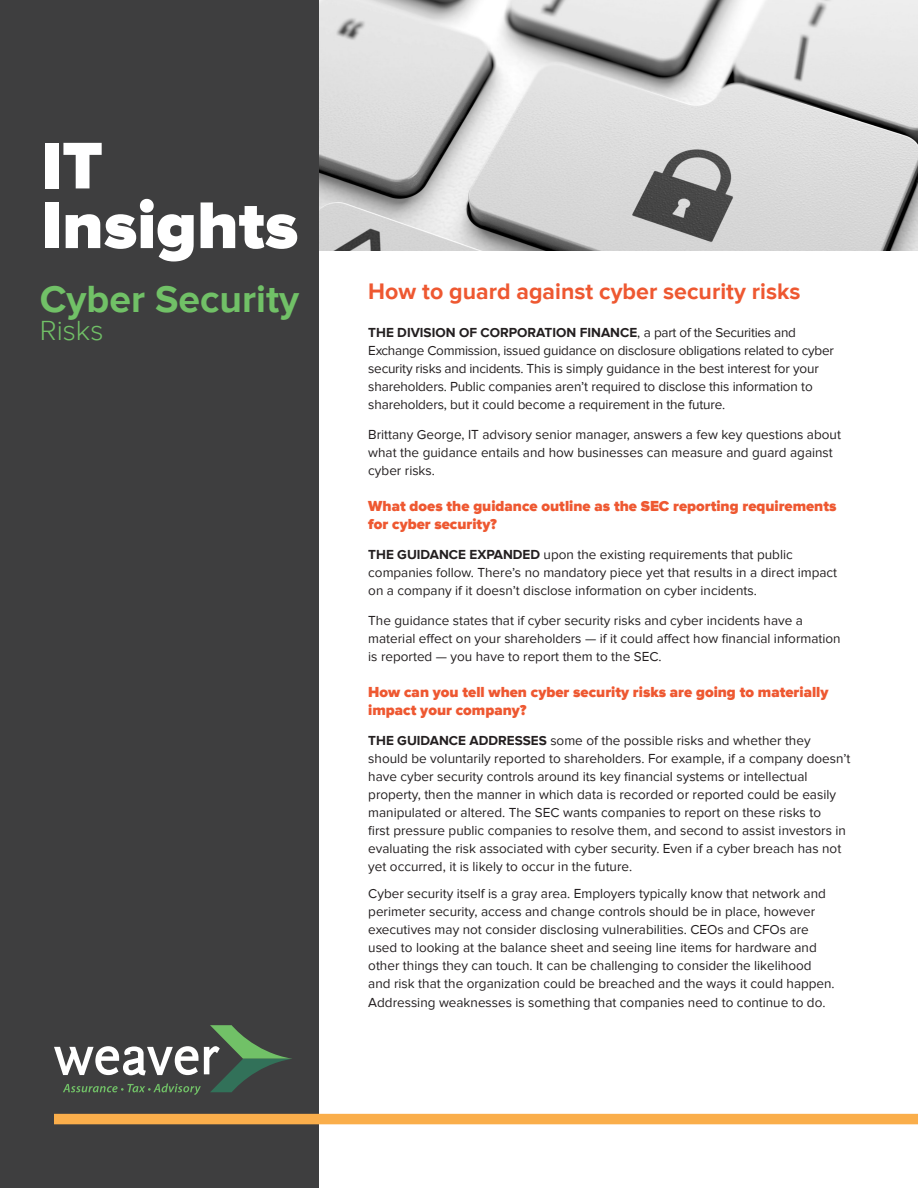
<style>
.page{position:relative;width:918px;height:1188px;background:#fff}
.page>*{position:absolute;margin:0;border:0;box-sizing:border-box;transform-origin:0 0}
.t1{font:900 68.4px/59.7px "Proxima Nova";color:#fff}
.t2{font:700 39px "Proxima Nova";color:#71c167}
.t3{font:300 28.5px "Proxima Nova";color:#71c167}
.t4{font:700 23.1px "Proxima Nova";color:#ee5831}
.Weaver_Header{font:900 15px/18px "Proxima Nova";color:#ee5831}
.Weaver_Body_Copy{font:13.5px/18px "Proxima Nova";color:#231f20}
.s1{font-weight:700}
</style>
<div class="page">
<img style="left:319px;top:0;width:599px;height:251px">
<div style="left:0;top:0;width:319px;height:1188px;background:#3e3e3f"></div>
<div style="left:54px;top:1114px;width:864px;height:10px;background:#faae4b"></div>
<svg style="left:54px;top:1025px;width:238px;height:69px"></svg>
<p class="t1" style="left:41px;top:138px;width:259px">IT<br>Insights</p>
<p class="t2" style="left:40px;top:276px;width:261px">Cyber Security</p>
<p class="t3" style="left:40px;top:314px;width:65px">Risks</p>
<p class="t4" style="left:368px;top:278px;width:434px">How to guard against cyber security risks</p>
<p class="Weaver_Body_Copy" style="left:368px;top:324px;width:467px"><span class="s1">THE DIVISION OF CORPORATION FINANCE</span>, a part of the Securities and Exchange Commission, issued guidance on disclosure obligations related to cyber security risks and incidents. This is simply guidance in the best interest for your shareholders. Public companies aren’t required to disclose this information to shareholders, but it could become a requirement in the future.</p>
<p class="Weaver_Body_Copy" style="left:368px;top:426px;width:474px">Brittany George, IT advisory senior manager, answers a few key questions about what the guidance entails and how businesses can measure and guard against cyber risks.</p>
<p class="Weaver_Header" style="left:368px;top:497px;width:470px">What does the guidance outline as the SEC reporting requirements for cyber security?</p>
<p class="Weaver_Body_Copy" style="left:368px;top:546px;width:470px"><span class="s1">THE GUIDANCE EXPANDED</span> upon the existing requirements that public companies follow. There’s no mandatory piece yet that results in a direct impact on a company if it doesn’t disclose information on cyber incidents.</p>
<p class="Weaver_Body_Copy" style="left:368px;top:612px;width:474px">The guidance states that if cyber security risks and cyber incidents have a material effect on your shareholders — if it could affect how financial information is reported — you have to report them to the SEC.</p>
<p class="Weaver_Header" style="left:368px;top:683px;width:462px">How can you tell when cyber security risks are going to materially impact your company?</p>
<p class="Weaver_Body_Copy" style="left:368px;top:732px;width:484px"><span class="s1">THE GUIDANCE ADDRESSES</span> some of the possible risks and whether they should be voluntarily reported to shareholders. For example, if a company doesn’t have cyber security controls around its key financial systems or intellectual property, then the manner in which data is recorded or reported could be easily manipulated or altered. The SEC wants companies to report on these risks to<br>first pressure public companies to resolve them, and second to assist investors in evaluating the risk associated with cyber security. Even if a cyber breach has not yet occurred, it is likely to occur in the future.</p>
<p class="Weaver_Body_Copy" style="left:368px;top:885px;width:468px">Cyber security itself is a gray area. Employers typically know that network and perimeter security, access and change controls should be in place, however executives may not consider disclosing vulnerabilities. CEOs and CFOs are used to looking at the balance sheet and seeing line items for hardware and other things they can touch. It can be challenging to consider the likelihood and risk that the organization could be breached and the ways it could happen.</p>
<p class="Weaver_Body_Copy" style="left:368px;top:994px;width:459px">Addressing weaknesses is something that companies need to continue to do.</p>
</div>
